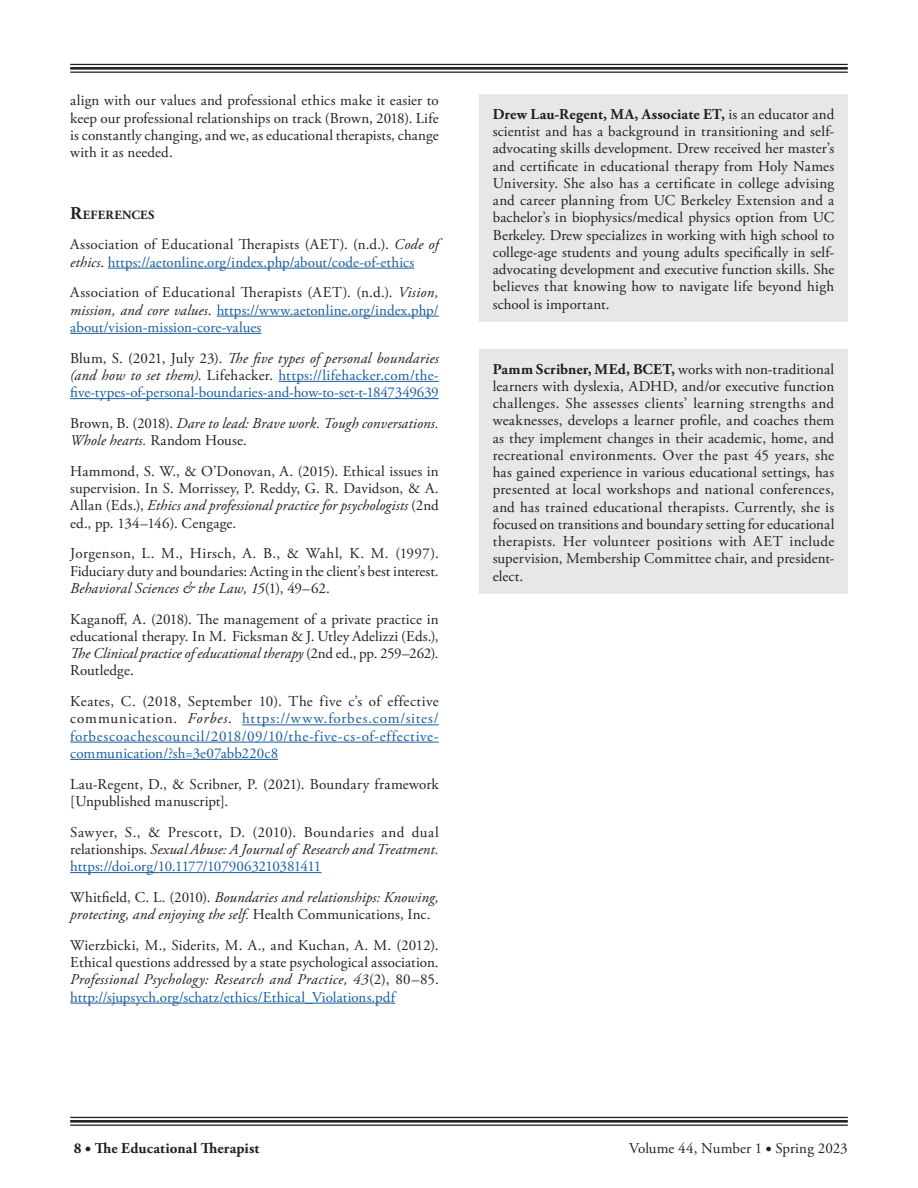
<style>
.page{position:relative;width:918px;height:1188px;background:#fff}
.page>*{position:absolute;margin:0;border:0;box-sizing:border-box;transform-origin:0 0}
.Body{font:15px/17.2px "Adobe Garamond Pro";letter-spacing:.005em;color:#231f20;text-align:justify}
.Body-2{font:15px/17.2px "Adobe Garamond Pro";letter-spacing:.01em;color:#175d9e;text-align:justify}
.Body-3{font:italic 15px/17.2px "Adobe Garamond Pro";letter-spacing:.005em;color:#231f20}
.t1{font:700 15px "Adobe Garamond Pro";letter-spacing:.01em;color:#231f20}
.Body-4{font:700 12.6px "Adobe Garamond Pro";letter-spacing:.015em;color:#231f20}
.s1{font-size:18px}
.s2{color:#231f20}
.s3{font-style:italic;color:#231f20}
.s4{font-style:normal}
.s5{font-style:italic}
.s6{color:#175d9e}
.s7{font-weight:700}
</style>
<div class="page">
<hr style="left:70px;top:64px;width:778px;height:1px;background:#231f20">
<hr style="left:70px;top:67px;width:778px;height:3px;background:#231f20">
<hr style="left:70px;top:72px;width:778px;height:1px;background:#231f20">
<hr style="left:70px;top:1117px;width:778px;height:1px;background:#231f20">
<hr style="left:70px;top:1120px;width:778px;height:3px;background:#231f20">
<hr style="left:70px;top:1125px;width:778px;height:1px;background:#231f20">
<hr style="left:108px;top:268px;width:306px;height:1px;background:#175d9e">
<hr style="left:217px;top:316px;width:222px;height:1px;background:#175d9e">
<hr style="left:70px;top:333px;width:191px;height:1px;background:#175d9e">
<hr style="left:279px;top:381px;width:160px;height:1px;background:#175d9e">
<hr style="left:70px;top:398px;width:369px;height:1px;background:#175d9e">
<hr style="left:242px;top:724px;width:197px;height:1px;background:#175d9e">
<hr style="left:70px;top:742px;width:369px;height:1px;background:#175d9e">
<hr style="left:70px;top:759px;width:208px;height:1px;background:#175d9e">
<hr style="left:70px;top:872px;width:251px;height:1px;background:#175d9e">
<hr style="left:70px;top:1003px;width:325px;height:1px;background:#175d9e">
<div style="left:479px;top:94px;width:369px;height:228px;background:#e6e7e9"></div>
<div style="left:479px;top:349px;width:369px;height:245px;background:#e6e7e9"></div>
<p class="Body" style="left:70px;top:93px;width:370px">align with our values and professional ethics make it easier to keep our professional relationships on track (Brown, 2018). Life is constantly changing, and we, as educational therapists, change with it as needed.</p>
<p class="Body-4" style="left:70px;top:207px;width:86px"><span class="s1">R</span>EFERENCES</p>
<p class="Body-2" style="left:70px;top:237px;width:370px"><span class="s2">Association of Educational Therapists (AET). (n.d.).</span> <span class="s3">Code of ethics</span><span class="s2">.</span> https://aetonline.org/index.php/about/code-of-ethics</p>
<p class="Body-2" style="left:70px;top:285px;width:370px"><span class="s2">Association of Educational Therapists (AET). (n.d.).</span> <span class="s3">Vision, mission, and core values</span><span class="s2">.</span> https://www.aetonline.org/index.php/ about/vision-mission-core-values</p>
<p class="Body-2" style="left:70px;top:350px;width:370px"><span class="s2">Blum, S. (2021, July 23).</span> <span class="s3">The five types of personal boundaries (and how to set them)</span><span class="s2">. Lifehacker.</span> https://lifehacker.com/the&shy;five-types-of-personal-boundaries-and-how-to-set-t-1847349639</p>
<p class="Body-3" style="left:70px;top:415px;width:370px"><span class="s4">Brown, B. (2018).</span> Dare to lead: Brave work. Tough conversations.<br>Whole hearts. <span class="s4">Random House.</span></p>
<p class="Body" style="left:70px;top:463px;width:370px">Hammond, S. W., &amp; O’Donovan, A. (2015). Ethical issues in supervision. In S. Morrissey, P. Reddy, G. R. Davidson, &amp; A.<br>Allan (Eds.), <span class="s5">Ethics and professional practice for psychologists</span> (2nd ed., pp. 134–146). Cengage.</p>
<p class="Body" style="left:70px;top:546px;width:370px">Jorgenson, L. M., Hirsch, A. B., &amp; Wahl, K. M. (1997).<br>Fiduciary duty and boundaries: Acting in the client’s best interest.<br><span class="s5">Behavioral Sciences &amp; the Law, 15</span>(1), 49–62.</p>
<p class="Body" style="left:70px;top:611px;width:370px">Kaganoff, A. (2018). The management of a private practice in educational therapy. In M. Ficksman &amp; J. Utley Adelizzi (Eds.), <span class="s5">The Clinical practice of educational therapy</span> (2nd ed., pp. 259–262).<br>Routledge.</p>
<p class="Body-2" style="left:70px;top:693px;width:370px"><span class="s2">Keates, C. (2018, September 10). The five c’s of effective communication.</span> <span class="s3">Forbes</span><span class="s2">.</span> https://www.forbes.com/sites/ forbescoachescouncil/2018/09/10/the-five-cs-of-effective&shy;communication/?sh=3e07abb220c8</p>
<p class="Body" style="left:70px;top:776px;width:370px">Lau-Regent, D., &amp; Scribner, P. (2021). Boundary framework [Unpublished manuscript].</p>
<p class="Body" style="left:70px;top:824px;width:370px">Sawyer, S., &amp; Prescott, D. (2010). Boundaries and dual relationships. <span class="s5">Sexual Abuse: A Journal of Research and Treatment. </span><span class="s6">https://doi.org/10.1177/1079063210381411</span></p>
<p class="Body-3" style="left:70px;top:889px;width:370px"><span class="s4">Whitfield, C. L. (2010).</span> Boundaries and relationships: Knowing, protecting, and enjoying the self. <span class="s4">Health Communications, Inc.</span></p>
<p class="Body" style="left:70px;top:937px;width:370px">Wierzbicki, M., Siderits, M. A., and Kuchan, A. M. (2012).<br>Ethical questions addressed by a state psychological association.<br><span class="s5">Professional Psychology: Research and Practice, 43</span>(2), 80–85. <span class="s6">http://sjupsych.org/schatz/ethics/Ethical_Violations.pdf</span></p>
<p class="Body" style="left:493px;top:106px;width:343px"><span class="s7">Drew Lau-Regent, MA, Associate ET,</span> is an educator and scientist and has a background in transitioning and self&shy;advocating skills development. Drew received her master’s and certificate in educational therapy from Holy Names University. She also has a certificate in college advising and career planning from UC Berkeley Extension and a bachelor’s in biophysics/medical physics option from UC Berkeley. Drew specializes in working with high school to college-age students and young adults specifically in self&shy;advocating development and executive function skills. She believes that knowing how to navigate life beyond high school is important.</p>
<p class="Body" style="left:493px;top:361px;width:343px"><span class="s7">Pamm Scribner, MEd, BCET,</span> works with non-traditional learners with dyslexia, ADHD, and/or executive function challenges. She assesses clients’ learning strengths and weaknesses, develops a learner profile, and coaches them as they implement changes in their academic, home, and recreational environments. Over the past 45 years, she has gained experience in various educational settings, has presented at local workshops and national conferences, and has trained educational therapists. Currently, she is focused on transitions and boundary setting for educational therapists. Her volunteer positions with AET include supervision, Membership Committee chair, and president&shy;elect.</p>
<p class="t1" style="left:74px;top:1139px;width:187px">8 • The Educational Therapist</p>
<p class="Body" style="left:629px;top:1140px;width:220px">Volume 44, Number 1 <span class="s7">•</span> Spring 2023</p>
</div>
